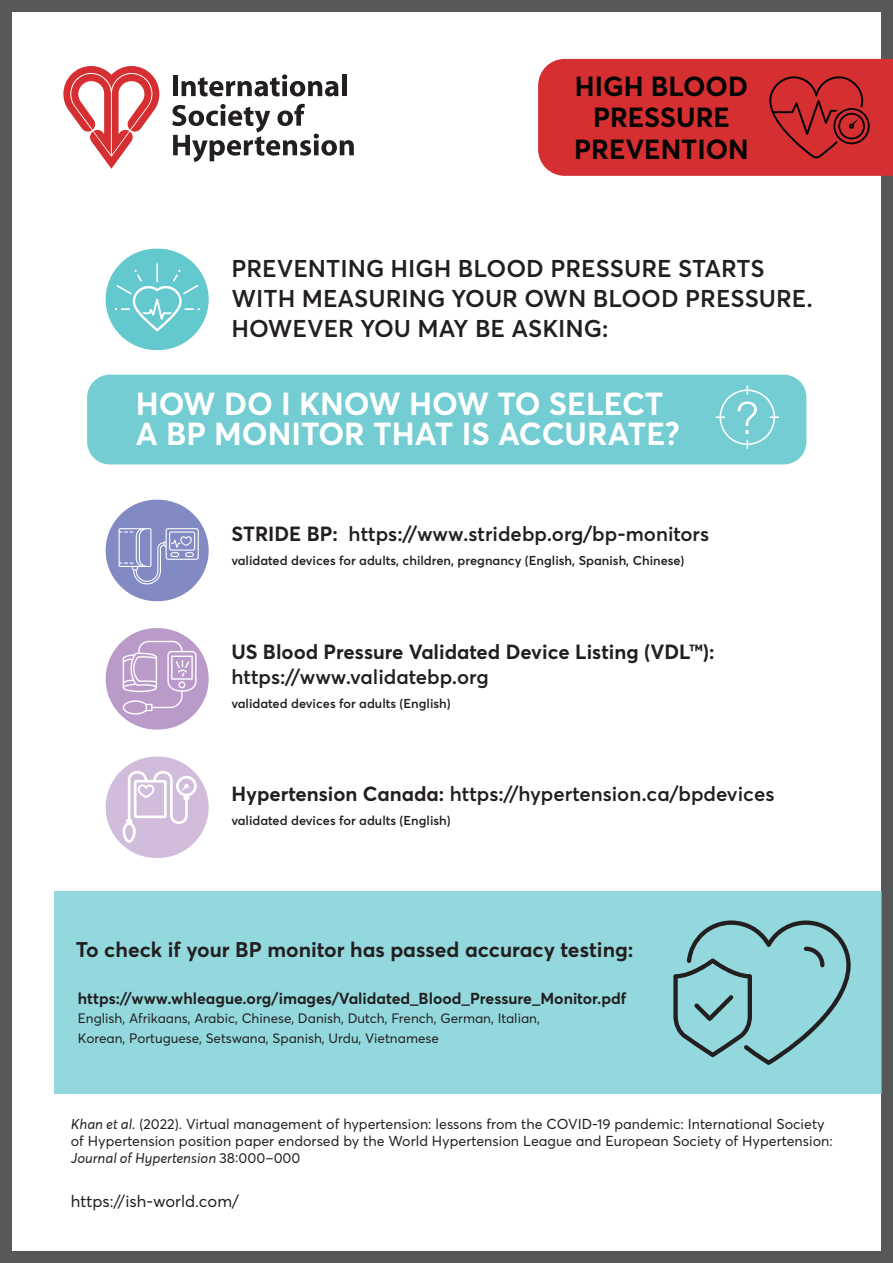
<style>
.page{position:relative;width:893px;height:1263px;background:#fff}
.page>*{position:absolute;margin:0;border:0;box-sizing:border-box;transform-origin:0 0}
.t1{font:700 31.5px/30px "Averta";color:#fff}
.t2{font:700 27.3px/31.5px "Averta";color:#040503;text-align:center}
.t3{font:600 24px/30px "Averta";color:#231f20}
.t4{font:700 21px "Averta";color:#231f20}
.t5{font:600 20.25px "Averta";color:#231f20}
.t6{font:700 20.25px "Averta";color:#231f20}
.t7{font:16.5px "Averta";color:#231f20}
.t8{font:700 15.75px "Averta";color:#231f20}
.t9{font:14.25px/17.1px "Averta";color:#231f20}
.t10{font:italic 14.25px "Averta Std";color:#231f20}
.t11{font:13.5px/19.5px "Averta";color:#231f20}
.t12{font:600 12.75px "Averta";color:#231f20}
.s1{font-weight:700}
.s2{font-family:"Averta Std";font-style:italic}
.s3{font-family:"Averta";font-style:normal}
</style>
<div class="page">
<div style="left:0;top:0;width:11px;height:1263px;background:#57585a"></div>
<div style="left:0;top:0;width:893px;height:11px;background:#57585a"></div>
<div style="left:0;top:1252px;width:893px;height:11px;background:#57585a"></div>
<div style="left:882px;top:0;width:11px;height:1263px;background:#57585a"></div>
<svg style="left:63px;top:66px;width:96px;height:103px"></svg>
<div style="left:173px;top:76px;width:5px;height:20px;background:#231f20"></div>
<svg style="left:181px;top:74px;width:158px;height:22px"></svg>
<div style="left:342px;top:75px;width:5px;height:21px;background:#231f20"></div>
<svg style="left:172px;top:104px;width:182px;height:58px"></svg>
<div style="left:87px;top:375px;width:719px;height:89px;background:#73cdd3;border-radius:23px"></div>
<div style="left:54px;top:891px;width:828px;height:203px;background:#92d8dd"></div>
<div style="left:106px;top:500px;width:103px;height:101px;background:#828ac4;border-radius:51px"></div>
<div style="left:106px;top:249px;width:103px;height:101px;background:#64c8cf;border-radius:51px"></div>
<div style="left:106px;top:628px;width:103px;height:102px;background:#b99ac8;border-radius:51px"></div>
<div style="left:106px;top:756px;width:103px;height:102px;background:#d1bddb;border-radius:51px"></div>
<div style="left:538px;top:59px;width:355px;height:117px;background:#d52f32"></div>
<svg style="left:122px;top:771px;width:75px;height:72px"></svg>
<svg style="left:716px;top:386px;width:63px;height:63px"></svg>
<svg style="left:119px;top:528px;width:80px;height:56px"></svg>
<svg style="left:123px;top:641px;width:74px;height:73px"></svg>
<svg style="left:115px;top:263px;width:85px;height:69px"></svg>
<svg style="left:673px;top:920px;width:178px;height:145px"></svg>
<h2 class="t2" style="left:574px;top:70px;width:176px">HIGH BLOOD<br>PRESSURE<br>PREVENTION</h2>
<h3 class="t3" style="left:231px;top:253px;width:583px">PREVENTING HIGH BLOOD PRESSURE STARTS<br>WITH MEASURING YOUR OWN BLOOD PRESSURE.<br>HOWEVER YOU MAY BE ASKING:</h3>
<h1 class="t1" style="left:136px;top:389px;width:545px">HOW DO I KNOW HOW TO SELECT<br>A BP MONITOR THAT IS ACCURATE?</h1>
<h3 class="t5" style="left:231px;top:521px;width:479px"><span class="s1">STRIDE BP:</span> https://www.stridebp.org/bp-monitors</h3>
<p class="t12" style="left:231px;top:553px;width:455px">validated devices for adults, children, pregnancy (English, Spanish, Chinese)</p>
<h3 class="t6" style="left:231px;top:639px;width:485px">US Blood Pressure Validated Device Listing (VDL™):</h3>
<h3 class="t5" style="left:231px;top:664px;width:259px">https://www.validatebp.org</h3>
<p class="t12" style="left:231px;top:696px;width:221px">validated devices for adults (English)</p>
<h3 class="t5" style="left:231px;top:781px;width:545px"><span class="s1">Hypertension Canada:</span> https://hypertension.ca/bpdevices</h3>
<p class="t12" style="left:231px;top:812px;width:221px">validated devices for adults (English)</p>
<h3 class="t4" style="left:76px;top:936px;width:559px">To check if your BP monitor has passed accuracy testing:</h3>
<p class="t8" style="left:78px;top:988px;width:550px">https://www.whleague.org/images/Validated_Blood_Pressure_Monitor.pdf</p>
<p class="t11" style="left:78px;top:1008px;width:464px">English, Afrikaans, Arabic, Chinese, Danish, Dutch, French, German, Italian,<br>Korean, Portuguese, Setswana, Spanish, Urdu, Vietnamese</p>
<p class="t9" style="left:71px;top:1115px;width:764px"><span class="s2">Khan et al.</span> (2022). Virtual management of hypertension: lessons from the COVID-19 pandemic: International Society of Hypertension position paper endorsed by the World Hypertension League and European Society of Hypertension:</p>
<p class="t10" style="left:71px;top:1149px;width:231px">Journal of Hypertension <span class="s3">38∶000–000</span></p>
<p class="t7" style="left:71px;top:1191px;width:170px">https://ish-world.com/</p>
</div>
